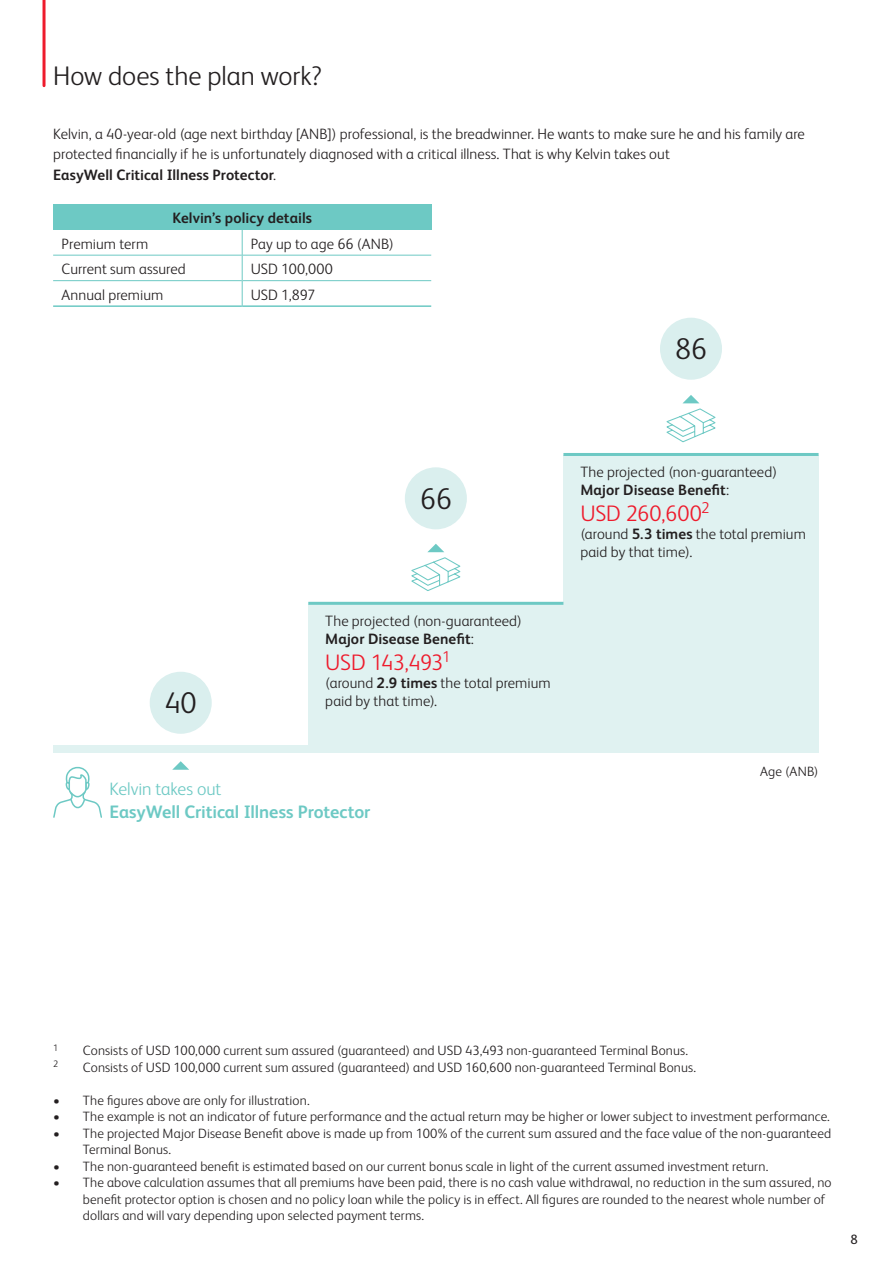
<style>
.page{position:relative;width:893px;height:1263px;background:#fff}
.page>*{position:absolute;margin:0;border:0;box-sizing:border-box;transform-origin:0 0}
.t1{font:300 30px "FS Albert Pro";color:#231f20}
.t2{font:300 27px "FS Albert Pro";letter-spacing:-.005em;color:#231f20}
.t3{font:300 22.5px "FS Albert Pro";letter-spacing:-.015em;color:#ee1b2c}
.t4{font:700 18px "FS Albert Pro";letter-spacing:-.005em;color:#6dc9c4}
.t5{font:300 18px "FS Albert Pro";letter-spacing:-.005em;color:#6dc9c4}
.t6{font:300 15px/18px "FS Albert Pro";letter-spacing:.005em;color:#231f20}
.t7{font:700 15px "FS Albert Pro";letter-spacing:.005em;color:#231f20}
.t8{font:300 13.5px/16.5px "FS Albert Pro";letter-spacing:.01em;color:#231f20}
.t9{font:13.5px "FS Albert Pro";color:#231f20}
.t10{font:300 9.45px "FS Albert Pro";color:#231f20}
.s1{font-weight:700}
</style>
<div class="page">
<hr style="left:43px;top:0;width:3px;height:86px;background:#ee1b2c">
<div style="left:53px;top:204px;width:378px;height:26px;background:#6dc9c4"></div>
<svg style="left:242px;top:230px;width:1px;height:77px"></svg>
<hr style="left:53px;top:255px;width:189px;height:1px;background:#6dc9c4">
<hr style="left:243px;top:255px;width:188px;height:1px;background:#6dc9c4">
<hr style="left:53px;top:280px;width:189px;height:1px;background:#6dc9c4">
<hr style="left:243px;top:280px;width:188px;height:1px;background:#6dc9c4">
<hr style="left:53px;top:305px;width:189px;height:2px;background:#6dc9c4">
<hr style="left:243px;top:305px;width:188px;height:2px;background:#6dc9c4">
<div style="left:308px;top:604px;width:255px;height:149px;background:#e0f2f1"></div>
<div style="left:563px;top:455px;width:256px;height:298px;background:#e0f2f1"></div>
<div style="left:53px;top:745px;width:255px;height:8px;background:#e0f2f1"></div>
<div style="left:403px;top:466px;width:65px;height:65px;background:#daefee;border-radius:50%"></div>
<div style="left:402px;top:464px;width:68px;height:68px;border:3px solid #fff;border-radius:50%"></div>
<div style="left:658px;top:316px;width:65px;height:65px;background:#daefee;border-radius:50%"></div>
<div style="left:657px;top:315px;width:68px;height:68px;border:3px solid #fff;border-radius:50%"></div>
<svg style="left:411px;top:544px;width:50px;height:47px"></svg>
<svg style="left:172px;top:761px;width:17px;height:9px"></svg>
<svg style="left:53px;top:767px;width:49px;height:51px"></svg>
<div style="left:148px;top:670px;width:65px;height:65px;background:#daefee;border-radius:50%"></div>
<div style="left:147px;top:669px;width:68px;height:68px;border:3px solid #fff;border-radius:50%"></div>
<hr style="left:308px;top:602px;width:255px;height:3px;background:#6dc9c4">
<svg style="left:666px;top:395px;width:50px;height:48px"></svg>
<hr style="left:563px;top:453px;width:256px;height:3px;background:#6dc9c4">
<h2 class="t2" style="left:53px;top:57px;width:270px">How does the plan work?</h2>
<p class="t6" style="left:53px;top:123px;width:753px;line-height:20.2px">Kelvin, a 40-year-old (age next birthday [ANB]) professional, is the breadwinner. He wants to make sure he and his family are protected financially if he is unfortunately diagnosed with a critical illness. That is why Kelvin takes out<br><span class="s1">EasyWell Critical Illness Protector</span>.</p>
<p class="t7" style="left:172px;top:208px;width:141px">Kelvin’s policy details</p>
<p class="t6" style="left:62px;top:234px;width:88px">Premium term</p>
<p class="t6" style="left:251px;top:234px;width:145px">Pay up to age 66 (ANB)</p>
<p class="t6" style="left:62px;top:259px;width:126px">Current sum assured</p>
<p class="t6" style="left:251px;top:259px;width:84px">USD 100,000</p>
<p class="t6" style="left:62px;top:285px;width:103px">Annual premium</p>
<p class="t6" style="left:251px;top:285px;width:66px">USD 1,897</p>
<h1 class="t1" style="left:675px;top:328px;width:33px">86</h1>
<h1 class="t1" style="left:165px;top:682px;width:34px">40</h1>
<h1 class="t1" style="left:420px;top:478px;width:34px">66</h1>
<p class="t6" style="left:325px;top:611px;width:198px">The projected (non-guaranteed)<br><span class="s1">Major Disease Benefit</span>:</p>
<h3 class="t3" style="left:325px;top:646px;width:127px">USD 143,493<sup>1</sup></h3>
<p class="t6" style="left:325px;top:672px;width:227px">(around <span class="s1">2.9 times</span> the total premium paid by that time).</p>
<h3 class="t5" style="left:109px;top:777px;width:114px">Kelvin takes out</h3>
<h3 class="t4" style="left:109px;top:799px;width:262px">EasyWell Critical Illness Protector</h3>
<p class="t6" style="left:580px;top:462px;width:198px">The projected (non-guaranteed)<br><span class="s1">Major Disease Benefit</span>:</p>
<h3 class="t3" style="left:580px;top:498px;width:131px">USD 260,600<sup>2</sup></h3>
<p class="t6" style="left:580px;top:524px;width:227px">(around <span class="s1">5.3 times</span> the total premium paid by that time).</p>
<p class="t8" style="left:760px;top:762px;width:60px">Age (ANB)</p>
<p class="t10" style="left:53px;top:1041px;width:7px">1</p>
<p class="t8" style="left:83px;top:1042px;width:606px">Consists of USD 100,000 current sum assured (guaranteed) and USD 43,493 non-guaranteed Terminal Bonus.</p>
<p class="t10" style="left:53px;top:1058px;width:7px">2</p>
<p class="t8" style="left:83px;top:1058px;width:615px">Consists of USD 100,000 current sum assured (guaranteed) and USD 160,600 non-guaranteed Terminal Bonus.</p>
<p class="t8" style="left:53px;top:1091px;width:258px">• The figures above are only for illustration.</p>
<p class="t8" style="left:53px;top:1108px;width:778px">• The example is not an indicator of future performance and the actual return may be higher or lower subject to investment performance.</p>
<p class="t8" style="left:83px;top:1124px;width:750px;text-indent:-30px">• The projected Major Disease Benefit above is made up from 100% of the current sum assured and the face value of the non-guaranteed<br>Terminal Bonus.</p>
<p class="t8" style="left:53px;top:1157px;width:717px">• The non-guaranteed benefit is estimated based on our current bonus scale in light of the current assumed investment return.</p>
<p class="t8" style="left:83px;top:1174px;width:750px;text-indent:-30px">• The above calculation assumes that all premiums have been paid, there is no cash value withdrawal, no reduction in the sum assured, no benefit protector option is chosen and no policy loan while the policy is in effect. All figures are rounded to the nearest whole number of dollars and will vary depending upon selected payment terms.</p>
<p class="t9" style="left:850px;top:1229px;width:9px">8</p>
</div>
